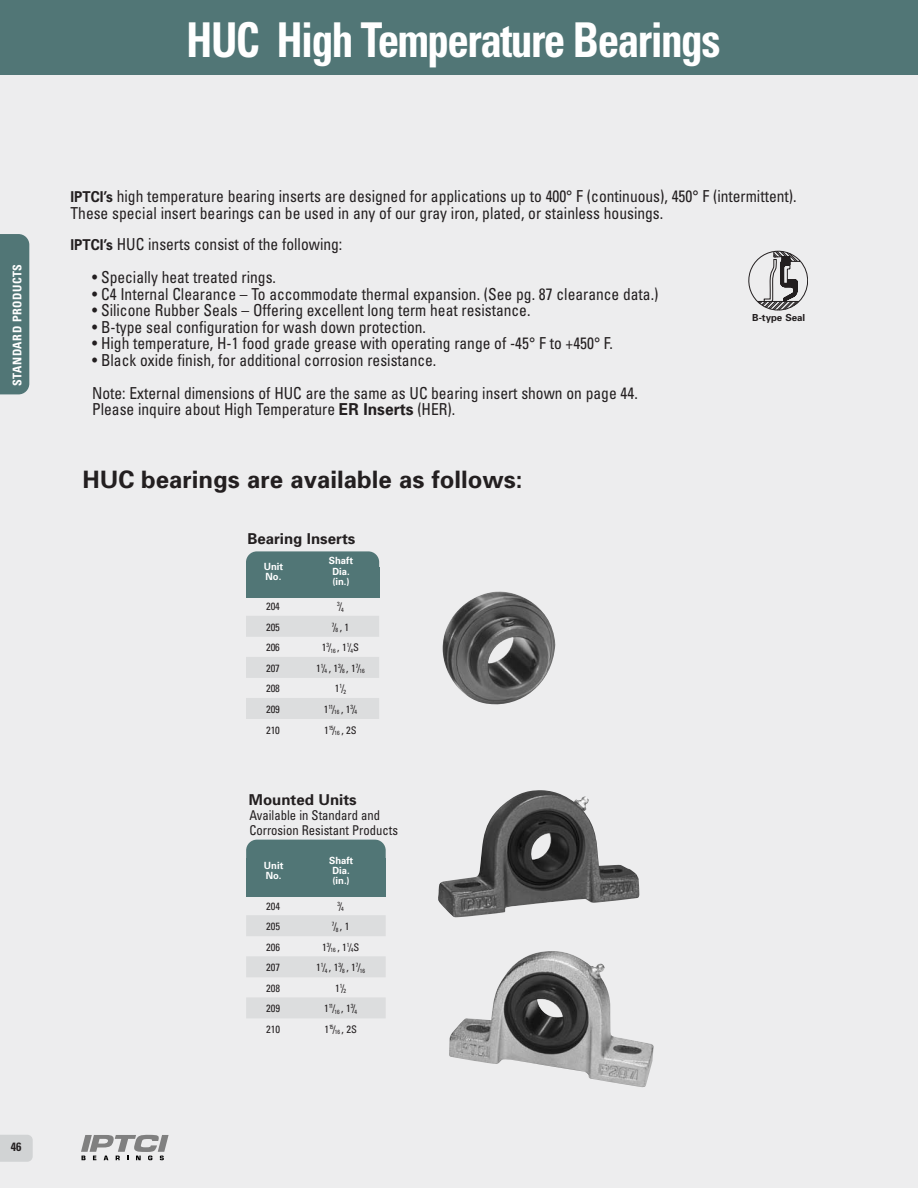
<style>
.page{position:relative;width:918px;height:1188px;background:#fff}
.page>*{position:absolute;margin:0;border:0;box-sizing:border-box;transform-origin:0 0}
.t1{font:700 condensed 48px "Univers";letter-spacing:-.035em;color:#fff;scale:.9 1}
.t2{font:700 24px "Univers";color:#231f20}
.t3{font:condensed 16.5px/16.5px "Univers";color:#231f20;scale:.94 1}
.t4{font:700 15px "Univers";color:#231f20}
.t5{font:condensed 13.5px/15px "Univers";color:#231f20;scale:.94 1}
.t6{font:700 condensed 12px "Univers";letter-spacing:.045em;color:#fff}
.t7{font:700 condensed 12px "Univers";color:#231f20}
.t8{font:condensed 10.5px "Univers";color:#231f20}
.t9{font:700 9.9px/10.4px "Univers";color:#fff;scale:.95 1}
.t10{font:700 9.75px "Univers";color:#231f20}
.t11{font:condensed 6px "Univers";letter-spacing:-.065em;color:#231f20}
.s1{font-weight:700;font-stretch:normal;font-size:15px}
.s2{font-weight:700;font-stretch:normal}
.s3{font-size:10.5px}
</style>
<div class="page">
<div style="left:0;top:1px;width:918px;height:1187px;background:#ededee"></div>
<div style="left:904px;top:1px;width:14px;height:74px;background:#517676"></div>
<svg style="left:0;top:1135px;width:33px;height:27px"></svg>
<svg style="left:81px;top:1135px;width:88px;height:25px"></svg>
<div style="left:0;top:1px;width:915px;height:74px;background:#517676"></div>
<div style="left:0;top:234px;width:29px;height:160px;background:#517676"></div>
<div style="left:246px;top:551px;width:133px;height:43px;background:#517676;border-radius:11px"></div>
<div style="left:246px;top:567px;width:133px;height:31px;background:#517676"></div>
<div style="left:246px;top:616px;width:133px;height:21px;background:#dcddde"></div>
<div style="left:246px;top:657px;width:133px;height:21px;background:#dcddde"></div>
<div style="left:246px;top:698px;width:133px;height:21px;background:#dcddde"></div>
<div style="left:246px;top:840px;width:140px;height:52px;background:#517676;border-radius:11px"></div>
<div style="left:246px;top:859px;width:140px;height:38px;background:#517676"></div>
<div style="left:246px;top:915px;width:140px;height:21px;background:#dcddde"></div>
<div style="left:246px;top:956px;width:140px;height:21px;background:#dcddde"></div>
<div style="left:246px;top:997px;width:140px;height:21px;background:#dcddde"></div>
<img style="left:449px;top:951px;width:205px;height:137px">
<svg style="left:748px;top:251px;width:60px;height:59px"></svg>
<img style="left:443px;top:591px;width:112px;height:114px">
<img style="left:438px;top:790px;width:201px;height:128px">
<p class="t6" style="left:13px;top:386px;width:123px;rotate:-90deg">STANDARD PRODUCTS</p>
<p class="t7" style="left:11px;top:1143px;width:12px">46</p>
<h1 class="t1" style="left:186px;top:22px;width:595px">HUC High Temperature Bearings</h1>
<p class="t3" style="left:70px;top:189px;width:774px"><span class="s1">IPTCI’s</span> high temperature bearing inserts are designed for applications up to 400° F (continuous), 450° F (intermittent).<br>These special insert bearings can be used in any of our gray iron, plated, or stainless housings.</p>
<p class="t3" style="left:70px;top:237px;width:291px"><span class="s1">IPTCI’s</span> HUC inserts consist of the following:</p>
<p class="t3" style="left:92px;top:270px;width:197px">• Specially heat treated rings.</p>
<p class="t3" style="left:92px;top:287px;width:604px">• C4 Internal Clearance – To accommodate thermal expansion. (See pg. 87 clearance data.)</p>
<p class="t3" style="left:92px;top:303px;width:468px">• Silicone Rubber Seals – Offering excellent long term heat resistance.</p>
<p class="t3" style="left:92px;top:320px;width:357px">• B-type seal configuration for wash down protection.</p>
<p class="t3" style="left:92px;top:336px;width:556px">• High temperature, H-1 food grade grease with operating range of -45° F to +450° F.</p>
<p class="t3" style="left:92px;top:345px;width:582px;line-height:33px">• Black oxide finish, for additional corrosion resistance.<br>Note: External dimensions of HUC are the same as UC bearing insert shown on page 44.</p>
<p class="t3" style="left:92px;top:402px;width:388px">Please inquire about High Temperature <span class="s2">ER Inserts</span> (HER).</p>
<p class="t10" style="left:752px;top:314px;width:55px">B-type Seal</p>
<h2 class="t2" style="left:82px;top:471px;width:442px">HUC bearings are available as follows:</h2>
<p class="t4" style="left:247px;top:533px;width:109px">Bearing Inserts</p>
<p class="t9" style="left:264px;top:562px;width:22px">Unit<br>No.</p>
<p class="t9" style="left:329px;top:557px;width:27px;text-align:center">Shaft<br>Dia. (in.)</p>
<p class="t8" style="left:266px;top:603px;width:15px">204</p>
<p class="t11" style="left:337px;top:605px;width:8px">3<span class="s3">/</span>4</p>
<p class="t8" style="left:266px;top:623px;width:15px">205</p>
<p class="t8" style="left:332px;top:623px;width:19px"><sup>7</sup>/<sub>8</sub> , 1</p>
<p class="t8" style="left:266px;top:644px;width:15px">206</p>
<p class="t8" style="left:322px;top:644px;width:39px">1<sup>3</sup>/<sub>16</sub> , 1<sup>1</sup>/<sub>4</sub>S</p>
<p class="t8" style="left:266px;top:664px;width:15px">207</p>
<p class="t8" style="left:316px;top:664px;width:50px">1<sup>1</sup>/<sub>4</sub> , 1<sup>3</sup>/<sub>8</sub> , 1<sup>7</sup>/<sub>16</sub></p>
<p class="t8" style="left:266px;top:685px;width:15px">208</p>
<p class="t8" style="left:335px;top:685px;width:13px">1<sup>1</sup>/<sub>2</sub></p>
<p class="t8" style="left:266px;top:705px;width:15px">209</p>
<p class="t11" style="left:324px;top:707px;width:35px"><span class="s3">1</span>11<span class="s3">/</span>16 <span class="s3">, 1</span>3<span class="s3">/</span>4</p>
<p class="t8" style="left:266px;top:726px;width:15px">210</p>
<p class="t8" style="left:324px;top:726px;width:34px">1<sup>15</sup>/<sub>16</sub> , 2S</p>
<p class="t4" style="left:249px;top:794px;width:109px">Mounted Units</p>
<p class="t5" style="left:249px;top:808px;width:160px">Available in Standard and<br>Corrosion Resistant Products</p>
<p class="t9" style="left:264px;top:861px;width:22px">Unit<br>No.</p>
<p class="t9" style="left:329px;top:856px;width:27px;text-align:center">Shaft<br>Dia. (in.)</p>
<p class="t8" style="left:266px;top:902px;width:15px">204</p>
<p class="t11" style="left:337px;top:904px;width:8px">3<span class="s3">/</span>4</p>
<p class="t8" style="left:266px;top:923px;width:15px">205</p>
<p class="t8" style="left:332px;top:923px;width:19px"><sup>7</sup>/<sub>8</sub> , 1</p>
<p class="t8" style="left:266px;top:943px;width:15px">206</p>
<p class="t8" style="left:322px;top:943px;width:39px">1<sup>3</sup>/<sub>16</sub> , 1<sup>1</sup>/<sub>4</sub>S</p>
<p class="t8" style="left:266px;top:964px;width:15px">207</p>
<p class="t8" style="left:316px;top:964px;width:50px">1<sup>1</sup>/<sub>4</sub> , 1<sup>3</sup>/<sub>8</sub> , 1<sup>7</sup>/<sub>16</sub></p>
<p class="t8" style="left:266px;top:984px;width:15px">208</p>
<p class="t8" style="left:335px;top:984px;width:13px">1<sup>1</sup>/<sub>2</sub></p>
<p class="t8" style="left:266px;top:1005px;width:15px">209</p>
<p class="t11" style="left:324px;top:1007px;width:35px"><span class="s3">1</span>11<span class="s3">/</span>16 <span class="s3">, 1</span>3<span class="s3">/</span>4</p>
<p class="t8" style="left:266px;top:1025px;width:15px">210</p>
<p class="t8" style="left:324px;top:1025px;width:34px">1<sup>15</sup>/<sub>16</sub> , 2S</p>
</div>
